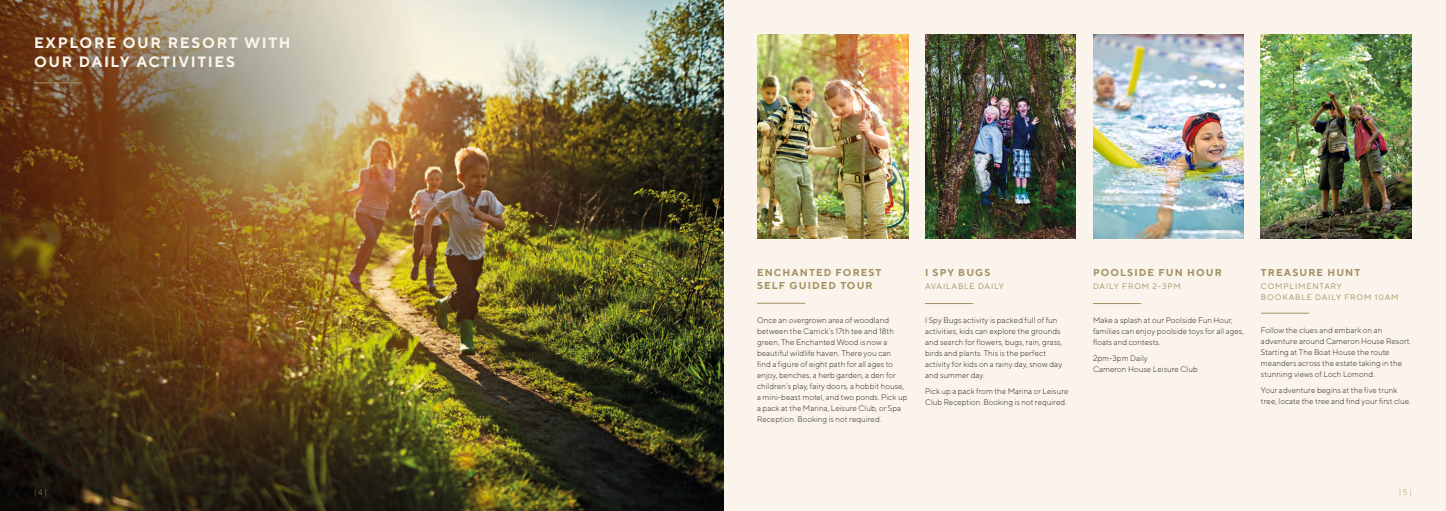
<style>
.page{position:relative;width:1446px;height:511px;background:#fff}
.page>*{position:absolute;margin:0;border:0;box-sizing:border-box;transform-origin:0 0}
.t1{font:700 15px/18px "TT Norms";letter-spacing:.11em;color:#fbf4ec}
.t2{font:700 10px/13px "TT Norms";letter-spacing:.11em;color:#a29161}
.t3{font:300 8px/11px "TT Norms";letter-spacing:.005em;color:#231f20}
.t4{font:8px/10px "TT Norms";letter-spacing:.11em;color:#a29161}
.t5{font:300 8px "TT Norms";color:#a29161}
</style>
<div class="page">
<div style="left:0;top:0;width:1446px;height:510px;background:#fbf4ec"></div>
<img style="left:0;top:0;width:723px;height:510px">
<img style="left:0;top:0;width:433px;height:394px">
<hr style="left:34px;top:82px;width:48px;height:1px;background:#a29161">
<img style="left:1093px;top:34px;width:151px;height:204px">
<img style="left:925px;top:34px;width:151px;height:204px">
<hr style="left:757px;top:302px;width:48px;height:1px;background:#a29161">
<hr style="left:1093px;top:303px;width:48px;height:1px;background:#a29161">
<hr style="left:925px;top:303px;width:48px;height:1px;background:#a29161">
<img style="left:757px;top:34px;width:151px;height:204px">
<hr style="left:1261px;top:312px;width:48px;height:1px;background:#a29161">
<img style="left:1261px;top:34px;width:151px;height:204px">
<h1 class="t1" style="left:34px;top:34px;width:258px">EXPLORE OUR RESORT WITH<br>OUR DAILY ACTIVITIES</h1>
<p class="t2" style="left:757px;top:266px;width:126px">ENCHANTED FOREST<br>SELF GUIDED TOUR</p>
<p class="t3" style="left:757px;top:314px;width:152px">Once an overgrown area of woodland between the Carrick’s 17th tee and 18th green, The Enchanted Wood is now a beautiful wildlife haven. There you can<br>find a figure of eight path for all ages to enjoy, benches, a herb garden, a den for children’s play, fairy doors, a hobbit house, a mini-beast motel, and two ponds. Pick up a pack at the Marina, Leisure Club, or Spa Reception. Booking is not required.</p>
<p class="t2" style="left:925px;top:266px;width:67px">I SPY BUGS</p>
<p class="t4" style="left:925px;top:281px;width:80px">AVAILABLE DAILY</p>
<p class="t3" style="left:925px;top:314px;width:139px">I Spy Bugs activity is packed full of fun activities, kids can explore the grounds and search for flowers, bugs, rain, grass, birds and plants. This is the perfect activity for kids on a rainy day, snow day and summer day.</p>
<p class="t3" style="left:925px;top:385px;width:145px">Pick up a pack from the Marina or Leisure<br>Club Reception. Booking is not required.</p>
<p class="t2" style="left:1093px;top:266px;width:130px">POOLSIDE FUN HOUR</p>
<p class="t4" style="left:1093px;top:281px;width:89px">DAILY FROM 2-3PM</p>
<p class="t3" style="left:1093px;top:314px;width:152px">Make a splash at our Poolside Fun Hour, families can enjoy poolside toys for all ages, floats and contests.</p>
<p class="t3" style="left:1093px;top:352px;width:106px">2pm-3pm Daily<br>Cameron House Leisure Club</p>
<p class="t2" style="left:1261px;top:266px;width:101px">TREASURE HUNT</p>
<p class="t4" style="left:1261px;top:281px;width:139px">COMPLIMENTARY<br>BOOKABLE DAILY FROM 10AM</p>
<p class="t3" style="left:1261px;top:324px;width:152px">Follow the clues and embark on an adventure around Cameron House Resort.<br>Starting at The Boat House the route meanders across the estate taking in the stunning views of Loch Lomond.</p>
<p class="t3" style="left:1261px;top:384px;width:151px">Your adventure begins at the five trunk tree, locate the tree and find your first clue.</p>
<p class="t5" style="left:34px;top:487px;width:14px">| 4 |</p>
<p class="t5" style="left:1398px;top:487px;width:15px">| 5 |</p>
</div>
